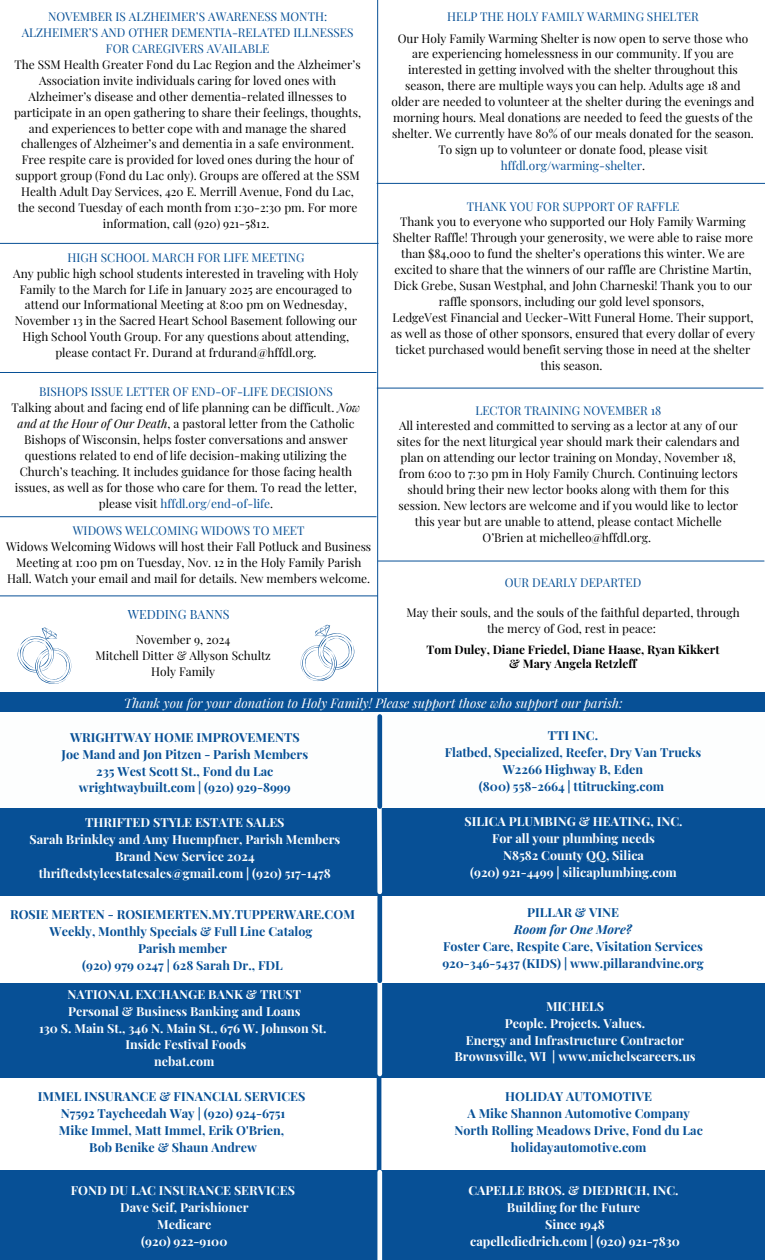
<style>
.page{position:relative;width:765px;height:1260px;background:#fff}
.page>*{position:absolute;margin:0;border:0;box-sizing:border-box;transform-origin:0 0}
.t1{font:italic 13px "Playfair Display";color:#fff}
.t2{font:700 12.5px/16.9px "Playfair Display";color:#075096;text-align:center}
.t3{font:700 12.5px/16.9px "Playfair Display";color:#fdfefe;text-align:center}
.t4{font:700 12.5px/16.9px "Playfair Display";color:#fff;text-align:center}
.t5{font:12.5px "Playfair Display";color:#075096}
.t6{font:11.88px/16px "Playfair Display";color:#000;text-align:center}
.t7{font:11.88px/16px "Playfair Display";color:#075096;text-align:center}
.t8{font:700 11.88px/14px "Playfair Display";color:#000;text-align:center}
.s1{font-style:italic}
.s2{color:#075096}
</style>
<div class="page">
<div style="left:0;top:692px;width:765px;height:204px;background:#075096"></div>
<svg style="left:375px;top:807px;width:9px;height:90px"></svg>
<div style="left:0;top:983px;width:765px;height:95px;background:#075096"></div>
<div style="left:0;top:713px;width:696px;height:94px;background:#fdfefe"></div>
<div style="left:0;top:1170px;width:765px;height:90px;background:#075096"></div>
<hr style="left:377px;top:1069px;width:4px;height:104px;background:#075096">
<div style="left:377px;top:970px;width:5px;height:104px;background:#fdfefe"></div>
<div style="left:377px;top:897px;width:5px;height:84px;background:#075096"></div>
<div style="left:377px;top:1172px;width:5px;height:88px;background:#fdfefe"></div>
<div style="left:377px;top:717px;width:5px;height:90px;background:#075096"></div>
<div style="left:626px;top:713px;width:139px;height:94px;background:#fdfefe"></div>
<hr style="left:377px;top:0;width:1px;height:700px;background:#075096">
<svg style="left:300px;top:625px;width:55px;height:56px"></svg>
<svg style="left:17px;top:628px;width:55px;height:56px"></svg>
<hr style="left:0;top:243px;width:378px;height:1px;background:#075096">
<hr style="left:377px;top:183px;width:388px;height:1px;background:#075096">
<hr style="left:377px;top:388px;width:386px;height:1px;background:#075096">
<hr style="left:0;top:372px;width:376px;height:1px;background:#075096">
<hr style="left:0;top:516px;width:376px;height:1px;background:#075096">
<hr style="left:0;top:595px;width:377px;height:1px;background:#075096">
<hr style="left:378px;top:561px;width:386px;height:1px;background:#075096">
<p class="t7" style="left:22px;top:8px;width:333px">NOVEMBER IS ALZHEIMER’S AWARENESS MONTH:<br>ALZHEIMER’S AND OTHER DEMENTIA-RELATED ILLNESSES<br>FOR CAREGIVERS AVAILABLE</p>
<p class="t6" style="left:14px;top:56px;width:349px">The SSM Health Greater Fond du Lac Region and the Alzheimer’s Association invite individuals caring for loved ones with Alzheimer’s disease and other dementia-related illnesses to participate in an open gathering to share their feelings, thoughts, and experiences to better cope with and manage the shared challenges of Alzheimer’s and dementia in a safe environment.<br>Free respite care is provided for loved ones during the hour of support group (Fond du Lac only). Groups are offered at the SSM Health Adult Day Services, 420 E. Merrill Avenue, Fond du Lac, the second Tuesday of each month from 1:30-2:30 pm. For more information, call (920) 921-5812.</p>
<p class="t7" style="left:67px;top:249px;width:238px">HIGH SCHOOL MARCH FOR LIFE MEETING</p>
<p class="t6" style="left:13px;top:265px;width:347px">Any public high school students interested in traveling with Holy Family to the March for Life in January 2025 are encouraged to attend our Informational Meeting at 8:00 pm on Wednesday, November 13 in the Sacred Heart School Basement following our High School Youth Group. For any questions about attending, please contact Fr. Durand at frdurand@hffdl.org.</p>
<p class="t7" style="left:39px;top:383px;width:295px">BISHOPS ISSUE LETTER OF END-OF-LIFE DECISIONS</p>
<p class="t6" style="left:12px;top:399px;width:350px">Talking about and facing end of life planning can be difficult. <span class="s1">Now and at the Hour of Our Death</span>, a pastoral letter from the Catholic Bishops of Wisconsin, helps foster conversations and answer questions related to end of life decision-making utilizing the Church’s teaching. It includes guidance for those facing health issues, as well as for those who care for them. To read the letter, please visit <span class="s2">hffdl.org/end-of-life</span>.</p>
<h2 class="t7" style="left:73px;top:522px;width:233px">WIDOWS WELCOMING WIDOWS TO MEET</h2>
<h2 class="t6" style="left:6px;top:538px;width:367px">Widows Welcoming Widows will host their Fall Potluck and Business<br>Meeting at 1:00 pm on Tuesday, Nov. 12 in the Holy Family Parish<br>Hall. Watch your email and mail for details. New members welcome.</h2>
<h2 class="t5" style="left:128px;top:605px;width:103px">WEDDING BANNS</h2>
<p class="t6" style="left:136px;top:631px;width:96px">November 9, 2024</p>
<p class="t6" style="left:96px;top:647px;width:177px">Mitchell Ditter &amp; Allyson Schultz</p>
<p class="t6" style="left:151px;top:663px;width:65px">Holy Family</p>
<h2 class="t7" style="left:447px;top:8px;width:253px">HELP THE HOLY FAMILY WARMING SHELTER</h2>
<p class="t6" style="left:392px;top:30px;width:364px">Our Holy Family Warming Shelter is now open to serve those who are experiencing homelessness in our community. If you are interested in getting involved with the shelter throughout this season, there are multiple ways you can help. Adults age 18 and older are needed to volunteer at the shelter during the evenings and morning hours. Meal donations are needed to feed the guests of the shelter. We currently have 80% of our meals donated for the season.<br>To sign up to volunteer or donate food, please visit <span class="s2">hffdl.org/warming-shelter</span>.</p>
<h2 class="t7" style="left:467px;top:198px;width:214px">THANK YOU FOR SUPPORT OF RAFFLE</h2>
<h2 class="t6" style="left:393px;top:214px;width:362px">Thank you to everyone who supported our Holy Family Warming Shelter Raffle! Through your generosity, we were able to raise more than $84,000 to fund the shelter’s operations this winter. We are excited to share that the winners of our raffle are Christine Martin, Dick Grebe, Susan Westphal, and John Charneski! Thank you to our raffle sponsors, including our gold level sponsors,</h2>
<h2 class="t6" style="left:391px;top:309px;width:366px">LedgeVest Financial and Uecker-Witt Funeral Home. Their support, as well as those of other sponsors, ensured that every dollar of every ticket purchased would benefit serving those in need at the shelter this season.</h2>
<p class="t7" style="left:475px;top:402px;width:187px">LECTOR TRAINING NOVEMBER 18</p>
<p class="t6" style="left:397px;top:418px;width:344px">All interested and committed to serving as a lector at any of our sites for the next liturgical year should mark their calendars and plan on attending our lector training on Monday, November 18, from 6:00 to 7:30 pm in Holy Family Church. Continuing lectors should bring their new lector books along with them for this session. New lectors are welcome and if you would like to lector this year but are unable to attend, please contact Michelle O’Brien at michelleo@hffdl.org.</p>
<h1 class="t7" style="left:505px;top:575px;width:138px">OUR DEARLY DEPARTED</h1>
<p class="t6" style="left:406px;top:604px;width:335px">May their souls, and the souls of the faithful departed, through the mercy of God, rest in peace:</p>
<p class="t8" style="left:426px;top:642px;width:295px">Tom Duley, Diane Friedel, Diane Haase, Ryan Kikkert &amp; Mary Angela Retzleff</p>
<p class="t1" style="left:124px;top:693px;width:500px">Thank you for your donation to Holy Family! Please support those who support our parish:</p>
<p class="t2" style="left:62px;top:728px;width:248px">WRIGHTWAY HOME IMPROVEMENTS Joe Mand and Jon Pitzen - Parish Members 235 West Scott St., Fond du Lac wrightwaybuilt.com | (920) 929-8999</p>
<p class="t2" style="left:445px;top:727px;width:258px">TTI INC.<br>Flatbed, Specialized, Reefer, Dry Van Trucks<br>W2266 Highway B, Eden<br>(800) 558-2664 | ttitrucking.com</p>
<p class="t3" style="left:29px;top:813px;width:313px">THRIFTED STYLE ESTATE SALES<br>Sarah Brinkley and Amy Huempfner, Parish Members Brand New Service 2024 thriftedstyleestatesales@gmail.com | (920) 517-1478</p>
<h1 class="t3" style="left:464px;top:812px;width:220px">SILICA PLUMBING &amp; HEATING, INC.<br>For all your plumbing needs<br>N8582 County QQ, Silica<br>(920) 921-4499 | silicaplumbing.com</h1>
<p class="t2" style="left:10px;top:906px;width:346px">ROSIE MERTEN - ROSIEMERTEN.MY.TUPPERWARE.COM Weekly, Monthly Specials &amp; Full Line Catalog<br>Parish member<br>(920) 979 0247 | 628 Sarah Dr., FDL</p>
<p class="t3" style="left:39px;top:985px;width:289px">NATIONAL EXCHANGE BANK &amp; TRUST<br>Personal &amp; Business Banking and Loans<br>130 S. Main St., 346 N. Main St., 676 W. Johnson St.<br>Inside Festival Foods<br>nebat.com</p>
<p class="t2" style="left:38px;top:1088px;width:269px">IMMEL INSURANCE &amp; FINANCIAL SERVICES N7592 Taycheedah Way | (920) 924-6751<br>Mike Immel, Matt Immel, Erik O'Brien,<br>Bob Benike &amp; Shaun Andrew</p>
<p class="t3" style="left:71px;top:1182px;width:226px">FOND DU LAC INSURANCE SERVICES<br>Dave Seif, Parishioner<br>Medicare<br>(920) 922-9100</p>
<h1 class="t2" style="left:442px;top:903px;width:263px">PILLAR &amp; VINE<br><span class="s1">Room for One More?<br></span>Foster Care, Respite Care, Visitation Services<br>920-346-5437 (KIDS) | www.pillarandvine.org</h1>
<p class="t3" style="left:454px;top:997px;width:243px">MICHELS<br>People. Projects. Values.<br>Energy and Infrastructure Contractor<br>Brownsville, WI | www.michelscareers.us</p>
<p class="t2" style="left:455px;top:1088px;width:250px">HOLIDAY AUTOMOTIVE<br>A Mike Shannon Automotive Company<br>North Rolling Meadows Drive, Fond du Lac holidayautomotive.com</p>
<p class="t4" style="left:468px;top:1182px;width:213px">CAPELLE BROS. &amp; DIEDRICH, INC.<br>Building for the Future<br>Since 1948<br>capellediedrich.com | (920) 921-7830</p>
</div>
